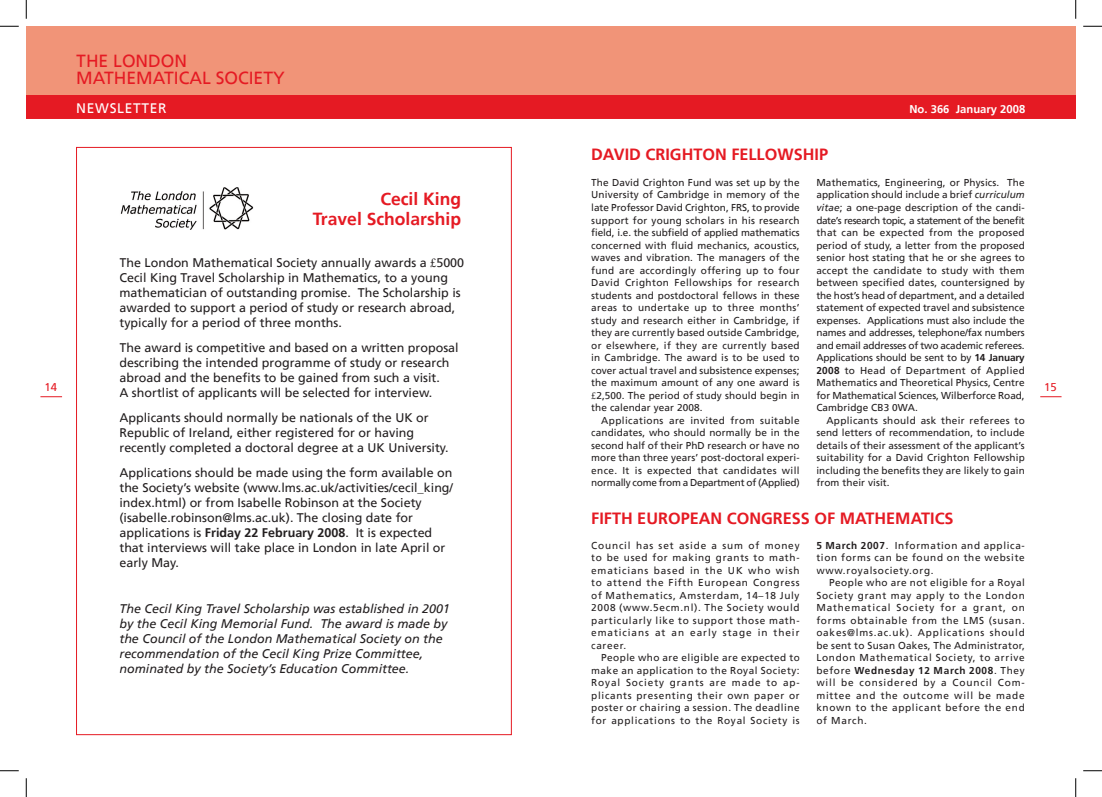
<style>
.page{position:relative;width:1102px;height:797px;background:#fff}
.page>*{position:absolute;margin:0;border:0;box-sizing:border-box;transform-origin:0 0}
.t1{font:17.5px/17.5px "Frutiger CE";color:#e51a23}
.t2{font:700 17.5px/20px "Frutiger CE";color:#e51a23;text-align:right}
.t3{font:700 16.25px "Frutiger CE";color:#e51a23}
.t4{font:13.75px "Frutiger CE";letter-spacing:.05em;color:#fff}
.t5{font:12.5px/15px "Frutiger CE";color:#231f20}
.t6{font:italic 12.5px/15px "Frutiger CE";color:#231f20}
.t7{font:700 11.25px "Frutiger CE";color:#fff}
.t8{font:11.25px "Frutiger CE";color:#e51a23}
.t9{font:10px/12.5px "Frutiger CE";letter-spacing:.045em;color:#231f20;text-align:justify}
.s1{font-family:"Times New Roman"}
.s2{font-weight:700}
.s3{font-style:italic}
</style>
<div class="page">
<div style="left:26px;top:26px;width:525px;height:69px;background:#f19478"></div>
<div style="left:76px;top:53px;width:329px;height:39px;background:#f19478"></div>
<svg style="left:74px;top:47px;width:215px;height:42px"></svg>
<div style="left:75px;top:52px;width:331px;height:41px;border:1px solid #f19478"></div>
<svg style="left:40px;top:396px;width:22px;height:1px"></svg>
<div style="left:551px;top:26px;width:524px;height:69px;background:#f19478"></div>
<div style="left:26px;top:95px;width:1049px;height:24px;background:#e51a23"></div>
<div style="left:854px;top:103px;width:172px;height:14px;border:1px solid #e51a23"></div>
<svg style="left:1040px;top:396px;width:21px;height:1px"></svg>
<img style="left:120px;top:188px;width:134px;height:41px">
<svg style="left:0;top:25px;width:19px;height:2px"></svg>
<svg style="left:1083px;top:25px;width:18px;height:2px"></svg>
<svg style="left:0;top:770px;width:19px;height:1px"></svg>
<svg style="left:1083px;top:770px;width:18px;height:1px"></svg>
<svg style="left:25px;top:0;width:2px;height:19px"></svg>
<svg style="left:25px;top:778px;width:2px;height:19px"></svg>
<svg style="left:1075px;top:0;width:1px;height:19px"></svg>
<svg style="left:1075px;top:778px;width:1px;height:19px"></svg>
<h1 class="t1" style="left:76px;top:52px;width:210px">THE LONDON<br>MATHEMATICAL SOCIETY</h1>
<h3 class="t4" style="left:76px;top:100px;width:92px">NEWSLETTER</h3>
<p class="t8" style="left:44px;top:380px;width:14px">1 4</p>
<h1 class="t2" style="left:313px;top:188px;width:150px">Cecil King<br>Travel Scholarship</h1>
<p class="t5" style="left:119px;top:255px;width:346px">The London Mathematical Society annually awards a <span class="s1">£</span>5000<br>Cecil King Travel Scholarship in Mathematics, to a young mathematician of outstanding promise. The Scholarship is awarded to support a period of study or research abroad, typically for a period of three months.</p>
<p class="t5" style="left:119px;top:340px;width:340px">The award is competitive and based on a written proposal describing the intended programme of study or research abroad and the benefits to be gained from such a visit.<br>A shortlist of applicants will be selected for interview.</p>
<p class="t5" style="left:119px;top:410px;width:331px">Applicants should normally be nationals of the UK or<br>Republic of Ireland, either registered for or having recently completed a doctoral degree at a UK University.</p>
<p class="t5" style="left:119px;top:465px;width:335px">Applications should be made using the form available on the Society’s website (www.lms.ac.uk/activities/cecil_king/ index.html) or from Isabelle Robinson at the Society (isabelle.robinson@lms.ac.uk). The closing date for applications is <span class="s2">Friday 22 February 2008</span>. It is expected that interviews will take place in London in late April or early May.</p>
<p class="t6" style="left:119px;top:600px;width:332px">The Cecil King Travel Scholarship was established in 2001 by the Cecil King Memorial Fund. The award is made by the Council of the London Mathematical Society on the recommendation of the Cecil King Prize Committee, nominated by the Society’s Education Committee.</p>
<h2 class="t3" style="left:591px;top:145px;width:238px">DAVID CRIGHTON FELLOWSHIP</h2>
<p class="t7" style="left:909px;top:102px;width:117px">No. 366 January 2008</p>
<p class="t9" style="left:591px;top:176px;width:210px">The David Crighton Fund was set up by the University of Cambridge in memory of the late Professor David Crighton, FRS, to provide support for young scholars in his research field, i.e. the subfield of applied mathematics concerned with fluid mechanics, acoustics, waves and vibration. The managers of the fund are accordingly offering up to four David Crighton Fellowships for research students and postdoctoral fellows in these areas to undertake up to three months’ study and research either in Cambridge, if they are currently based outside Cambridge, or elsewhere, if they are currently based in Cambridge. The award is to be used to cover actual travel and subsistence expenses; the maximum amount of any one award is <span class="s1">£</span>2,500. The period of study should begin in the calendar year 2008.</p>
<p class="t9" style="left:591px;top:414px;width:210px;text-indent:10px">Applications are invited from suitable candidates, who should normally be in the second half of their PhD research or have no more than three years’ post-doctoral experi&shy;ence. It is expected that candidates will normally come from a Department of (Applied)</p>
<p class="t9" style="left:816px;top:176px;width:210px">Mathematics, Engineering, or Physics. The application should include a brief <span class="s3">curriculum vitae</span>; a one-page description of the candi&shy;date’s research topic, a statement of the benefit that can be expected from the proposed period of study, a letter from the proposed senior host stating that he or she agrees to accept the candidate to study with them between specified dates, countersigned by the host’s head of department, and a detailed statement of expected travel and subsistence expenses. Applications must also include the names and addresses, telephone/fax numbers and email addresses of two academic referees.<br>Applications should be sent to by <span class="s2">14 January 2008</span> to Head of Department of Applied Mathematics and Theoretical Physics, Centre for Mathematical Sciences, Wilberforce Road, Cambridge CB3 0WA.</p>
<p class="t9" style="left:816px;top:414px;width:210px;text-indent:10px">Applicants should ask their referees to send letters of recommendation, to include details of their assessment of the applicant’s suitability for a David Crighton Fellowship including the benefits they are likely to gain from their visit.</p>
<h2 class="t3" style="left:591px;top:508px;width:364px">FIFTH EUROPEAN CONGRESS OF MATHEMATICS</h2>
<p class="t9" style="left:591px;top:539px;width:210px">Council has set aside a sum of money to be used for making grants to math&shy;ematicians based in the UK who wish to attend the Fifth European Congress of Mathematics, Amsterdam, 14–18 July 2008 (www.5ecm.nl). The Society would particularly like to support those math&shy;ematicians at an early stage in their career.</p>
<p class="t9" style="left:591px;top:651px;width:210px;text-indent:10px">People who are eligible are expected to make an application to the Royal Society:<br>Royal Society grants are made to ap&shy;plicants presenting their own paper or poster or chairing a session. The deadline for applications to the Royal Society is</p>
<p class="t9" style="left:816px;top:539px;width:210px"><span class="s2">5 March 2007</span>. Information and applica&shy;tion forms can be found on the website www.royalsociety.org.</p>
<p class="t9" style="left:816px;top:576px;width:210px;text-indent:13px">People who are not eligible for a Royal Society grant may apply to the London Mathematical Society for a grant, on forms obtainable from the LMS (susan. oakes@lms.ac.uk). Applications should be sent to Susan Oakes, The Administrator, London Mathematical Society, to arrive before <span class="s2">Wednesday 12 March 2008</span>. They will be considered by a Council Com&shy;mittee and the outcome will be made known to the applicant before the end of March.</p>
<p class="t8" style="left:1044px;top:380px;width:14px">15</p>
</div>
